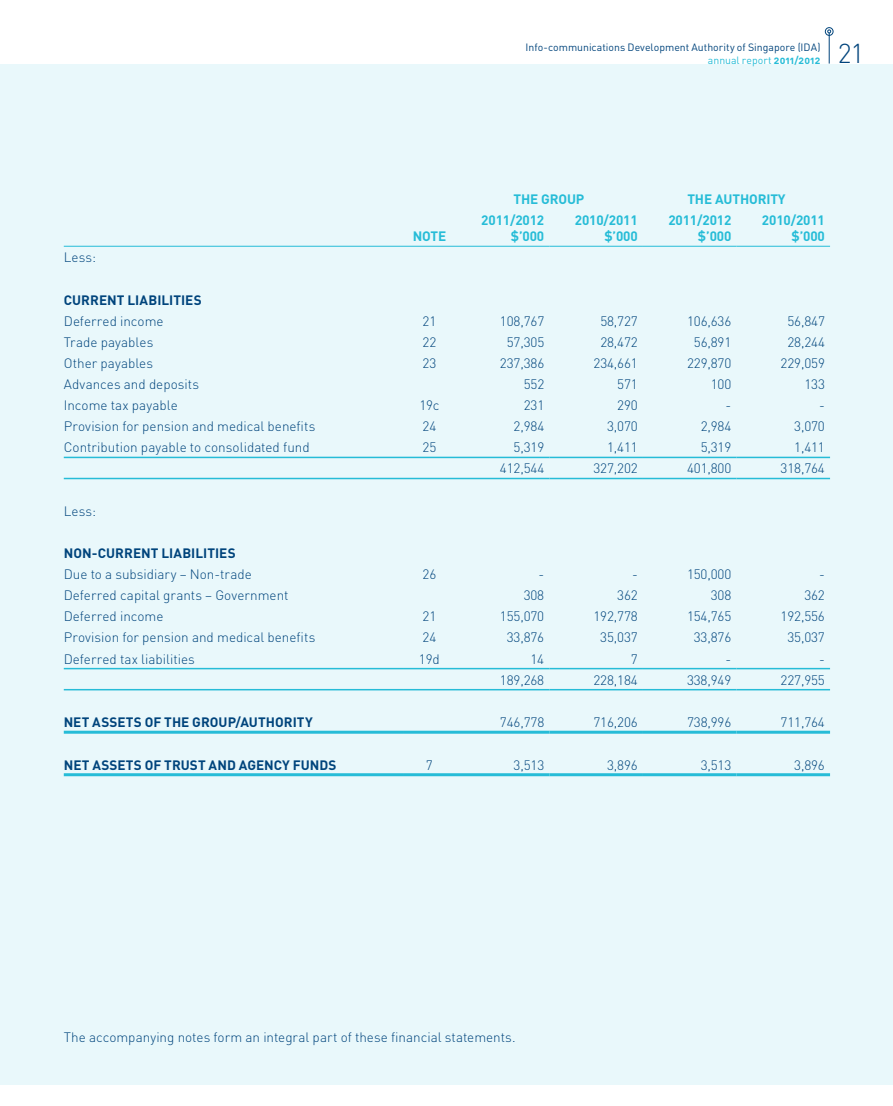
<style>
.page{position:relative;width:893px;height:1106px;background:#fff}
.page>*{position:absolute;margin:0;border:0;box-sizing:border-box;transform-origin:0 0}
.t1{font:300 27px "DIN";color:#00447c}
.t2{font:300 13.5px "DIN";letter-spacing:-.005em;color:#00447c}
.t3{font:700 13.5px/16.2px "DIN";letter-spacing:-.01em;color:#26bcd7;text-align:right}
.t4{font:700 13.5px "DIN";letter-spacing:.005em;color:#00447c}
.t5{font:700 13.5px "DIN";letter-spacing:.055em;color:#00447c}
.t6{font:10.5px/12.6px "DIN";color:#00447c;text-align:right}
.s1{color:#26bcd7}
.s2{font-family:"DIN Bold Alternate";color:#26bcd7}
</style>
<div class="page">
<div style="left:0;top:64px;width:893px;height:1020px;background:#e9f8fb"></div>
<hr style="left:64px;top:456px;width:340px;height:2px;background:#26bcd7">
<hr style="left:404px;top:456px;width:51px;height:2px;background:#26bcd7">
<hr style="left:455px;top:456px;width:94px;height:2px;background:#26bcd7">
<hr style="left:549px;top:456px;width:94px;height:2px;background:#26bcd7">
<hr style="left:643px;top:456px;width:93px;height:2px;background:#26bcd7">
<hr style="left:736px;top:456px;width:94px;height:2px;background:#26bcd7">
<hr style="left:64px;top:478px;width:340px;height:1px;background:#26bcd7">
<hr style="left:404px;top:478px;width:51px;height:1px;background:#26bcd7">
<hr style="left:455px;top:478px;width:94px;height:1px;background:#26bcd7">
<hr style="left:549px;top:478px;width:94px;height:1px;background:#26bcd7">
<hr style="left:643px;top:478px;width:93px;height:1px;background:#26bcd7">
<hr style="left:736px;top:478px;width:94px;height:1px;background:#26bcd7">
<hr style="left:64px;top:668px;width:340px;height:1px;background:#26bcd7">
<hr style="left:404px;top:668px;width:51px;height:1px;background:#26bcd7">
<hr style="left:455px;top:668px;width:94px;height:1px;background:#26bcd7">
<hr style="left:549px;top:668px;width:94px;height:1px;background:#26bcd7">
<hr style="left:643px;top:668px;width:93px;height:1px;background:#26bcd7">
<hr style="left:736px;top:668px;width:94px;height:1px;background:#26bcd7">
<hr style="left:64px;top:689px;width:340px;height:1px;background:#26bcd7">
<hr style="left:404px;top:689px;width:51px;height:1px;background:#26bcd7">
<hr style="left:455px;top:689px;width:94px;height:1px;background:#26bcd7">
<hr style="left:549px;top:689px;width:94px;height:1px;background:#26bcd7">
<hr style="left:643px;top:689px;width:93px;height:1px;background:#26bcd7">
<hr style="left:736px;top:689px;width:94px;height:1px;background:#26bcd7">
<hr style="left:64px;top:730px;width:340px;height:3px;background:#26bcd7">
<hr style="left:404px;top:730px;width:51px;height:3px;background:#26bcd7">
<hr style="left:455px;top:730px;width:94px;height:3px;background:#26bcd7">
<hr style="left:549px;top:730px;width:94px;height:3px;background:#26bcd7">
<hr style="left:643px;top:730px;width:93px;height:3px;background:#26bcd7">
<hr style="left:736px;top:730px;width:94px;height:3px;background:#26bcd7">
<hr style="left:64px;top:773px;width:340px;height:3px;background:#26bcd7">
<hr style="left:404px;top:773px;width:51px;height:3px;background:#26bcd7">
<hr style="left:455px;top:773px;width:94px;height:3px;background:#26bcd7">
<hr style="left:549px;top:773px;width:94px;height:3px;background:#26bcd7">
<hr style="left:643px;top:773px;width:93px;height:3px;background:#26bcd7">
<hr style="left:736px;top:773px;width:94px;height:3px;background:#26bcd7">
<hr style="left:64px;top:246px;width:340px;height:1px;background:#26bcd7">
<hr style="left:404px;top:246px;width:51px;height:1px;background:#26bcd7">
<hr style="left:455px;top:246px;width:94px;height:1px;background:#26bcd7">
<hr style="left:549px;top:246px;width:94px;height:1px;background:#26bcd7">
<hr style="left:643px;top:246px;width:93px;height:1px;background:#26bcd7">
<hr style="left:736px;top:246px;width:94px;height:1px;background:#26bcd7">
<hr style="left:829px;top:33px;width:1px;height:31px;background:#00447c">
<div style="left:825px;top:27px;width:8px;height:9px;border:1px solid #00447c;border-radius:50%"></div>
<p class="t6" style="left:526px;top:41px;width:296px">Info-communications Development Authority of Singapore (IDA) <span class="s1">annual report</span> <span class="s2">2011/2012</span></p>
<h1 class="t1" style="left:838px;top:37px;width:28px">21</h1>
<p class="t3" style="left:413px;top:227px;width:35px">NOTE</p>
<p class="t3" style="left:513px;top:190px;width:72px">THE GROUP</p>
<p class="t3" style="left:687px;top:190px;width:100px">THE AUTHORITY</p>
<p class="t3" style="left:481px;top:211px;width:65px">2011/2012 $’000</p>
<p class="t3" style="left:575px;top:211px;width:65px">2010/2011 $’000</p>
<p class="t3" style="left:668px;top:211px;width:65px">2011/2012 $’000</p>
<p class="t3" style="left:762px;top:211px;width:65px">2010/2011 $’000</p>
<p class="t2" style="left:64px;top:249px;width:34px">Less:</p>
<p class="t4" style="left:64px;top:291px;width:138px">CURRENT LIABILITI ES</p>
<p class="t2" style="left:64px;top:313px;width:101px">Deferred income</p>
<p class="t2" style="left:423px;top:313px;width:15px">21</p>
<p class="t2" style="left:500px;top:313px;width:46px">108,767</p>
<p class="t2" style="left:600px;top:313px;width:39px">58,727</p>
<p class="t2" style="left:687px;top:313px;width:46px">106,636</p>
<p class="t2" style="left:787px;top:313px;width:39px">56,847</p>
<p class="t2" style="left:64px;top:334px;width:91px">Trade payables</p>
<p class="t2" style="left:423px;top:334px;width:15px">22</p>
<p class="t2" style="left:507px;top:334px;width:39px">57,305</p>
<p class="t2" style="left:600px;top:334px;width:39px">28,472</p>
<p class="t2" style="left:694px;top:334px;width:39px">56,891</p>
<p class="t2" style="left:787px;top:334px;width:39px">28,244</p>
<p class="t2" style="left:64px;top:355px;width:91px">Other payables</p>
<p class="t2" style="left:423px;top:355px;width:15px">23</p>
<p class="t2" style="left:500px;top:355px;width:46px">237,386</p>
<p class="t2" style="left:593px;top:355px;width:46px">234,661</p>
<p class="t2" style="left:687px;top:355px;width:46px">229,870</p>
<p class="t2" style="left:781px;top:355px;width:46px">229,059</p>
<p class="t2" style="left:64px;top:376px;width:137px">Advances and deposits</p>
<p class="t2" style="left:524px;top:376px;width:22px">552</p>
<p class="t2" style="left:617px;top:376px;width:22px">571</p>
<p class="t2" style="left:711px;top:376px;width:22px">100</p>
<p class="t2" style="left:804px;top:376px;width:22px">133</p>
<p class="t2" style="left:64px;top:397px;width:115px">Income tax payable</p>
<p class="t2" style="left:419px;top:397px;width:22px">19c</p>
<p class="t2" style="left:524px;top:397px;width:22px">231</p>
<p class="t2" style="left:617px;top:397px;width:22px">290</p>
<p class="t2" style="left:726px;top:397px;width:7px">-</p>
<p class="t2" style="left:819px;top:397px;width:7px">-</p>
<p class="t2" style="left:64px;top:418px;width:253px">Provision for pension and medical benefits</p>
<p class="t2" style="left:423px;top:418px;width:15px">24</p>
<p class="t2" style="left:514px;top:418px;width:32px">2,984</p>
<p class="t2" style="left:607px;top:418px;width:32px">3,070</p>
<p class="t2" style="left:701px;top:418px;width:32px">2,984</p>
<p class="t2" style="left:794px;top:418px;width:32px">3,070</p>
<p class="t2" style="left:64px;top:439px;width:247px">Contribution payable to consolidated fund</p>
<p class="t2" style="left:423px;top:439px;width:15px">25</p>
<p class="t2" style="left:514px;top:439px;width:32px">5,319</p>
<p class="t2" style="left:607px;top:439px;width:32px">1,411</p>
<p class="t2" style="left:701px;top:439px;width:32px">5,319</p>
<p class="t2" style="left:794px;top:439px;width:32px">1,411</p>
<p class="t2" style="left:500px;top:460px;width:46px">412,544</p>
<p class="t2" style="left:593px;top:460px;width:46px">327,202</p>
<p class="t2" style="left:687px;top:460px;width:46px">401,800</p>
<p class="t2" style="left:781px;top:460px;width:46px">318,764</p>
<p class="t2" style="left:64px;top:502px;width:34px">Less:</p>
<p class="t4" style="left:64px;top:544px;width:172px">NON-CURRENT LIABILITI ES</p>
<p class="t2" style="left:64px;top:566px;width:190px">Due to a subsidiary – Non-trade</p>
<p class="t2" style="left:423px;top:566px;width:15px">26</p>
<p class="t2" style="left:538px;top:566px;width:7px">-</p>
<p class="t2" style="left:632px;top:566px;width:7px">-</p>
<p class="t2" style="left:687px;top:566px;width:46px">150,000</p>
<p class="t2" style="left:819px;top:566px;width:7px">-</p>
<p class="t2" style="left:64px;top:587px;width:226px">Deferred capital grants – Government</p>
<p class="t2" style="left:524px;top:587px;width:22px">308</p>
<p class="t2" style="left:617px;top:587px;width:22px">362</p>
<p class="t2" style="left:711px;top:587px;width:22px">308</p>
<p class="t2" style="left:804px;top:587px;width:22px">362</p>
<p class="t2" style="left:64px;top:608px;width:101px">Deferred income</p>
<p class="t2" style="left:423px;top:608px;width:15px">21</p>
<p class="t2" style="left:500px;top:608px;width:46px">155,070</p>
<p class="t2" style="left:593px;top:608px;width:46px">192,778</p>
<p class="t2" style="left:687px;top:608px;width:46px">154,765</p>
<p class="t2" style="left:781px;top:608px;width:46px">192,556</p>
<p class="t2" style="left:64px;top:629px;width:253px">Provision for pension and medical benefits</p>
<p class="t2" style="left:423px;top:629px;width:15px">24</p>
<p class="t2" style="left:507px;top:629px;width:39px">33,876</p>
<p class="t2" style="left:600px;top:629px;width:39px">35,037</p>
<p class="t2" style="left:694px;top:629px;width:39px">33,876</p>
<p class="t2" style="left:787px;top:629px;width:39px">35,037</p>
<p class="t2" style="left:64px;top:650px;width:133px">Deferred tax liabilities</p>
<p class="t2" style="left:419px;top:650px;width:22px">19d</p>
<p class="t2" style="left:530px;top:650px;width:15px">14</p>
<p class="t2" style="left:631px;top:650px;width:8px">7</p>
<p class="t2" style="left:500px;top:671px;width:46px">189,268</p>
<p class="t2" style="left:593px;top:671px;width:46px">228,184</p>
<p class="t2" style="left:687px;top:671px;width:46px">338,949</p>
<p class="t2" style="left:781px;top:671px;width:46px">227,955</p>
<p class="t4" style="left:64px;top:713px;width:251px">N ET ASSETS OF THE GROUP/AUTHORITY</p>
<p class="t2" style="left:500px;top:714px;width:46px">746,778</p>
<p class="t2" style="left:593px;top:714px;width:46px">716,206</p>
<p class="t2" style="left:687px;top:714px;width:46px">738,996</p>
<p class="t2" style="left:781px;top:714px;width:46px">711,764</p>
<p class="t5" style="left:64px;top:756px;width:273px">N ET ASSETS OF TRUST AND AGENCY FUNDS</p>
<p class="t2" style="left:426px;top:756px;width:8px">7</p>
<p class="t2" style="left:514px;top:756px;width:32px">3,513</p>
<p class="t2" style="left:607px;top:756px;width:32px">3,896</p>
<p class="t2" style="left:701px;top:756px;width:32px">3,513</p>
<p class="t2" style="left:794px;top:756px;width:32px">3,896</p>
<p class="t2" style="left:64px;top:1029px;width:453px">The accompanying notes form an integral part of these financial statements.</p>
</div>
